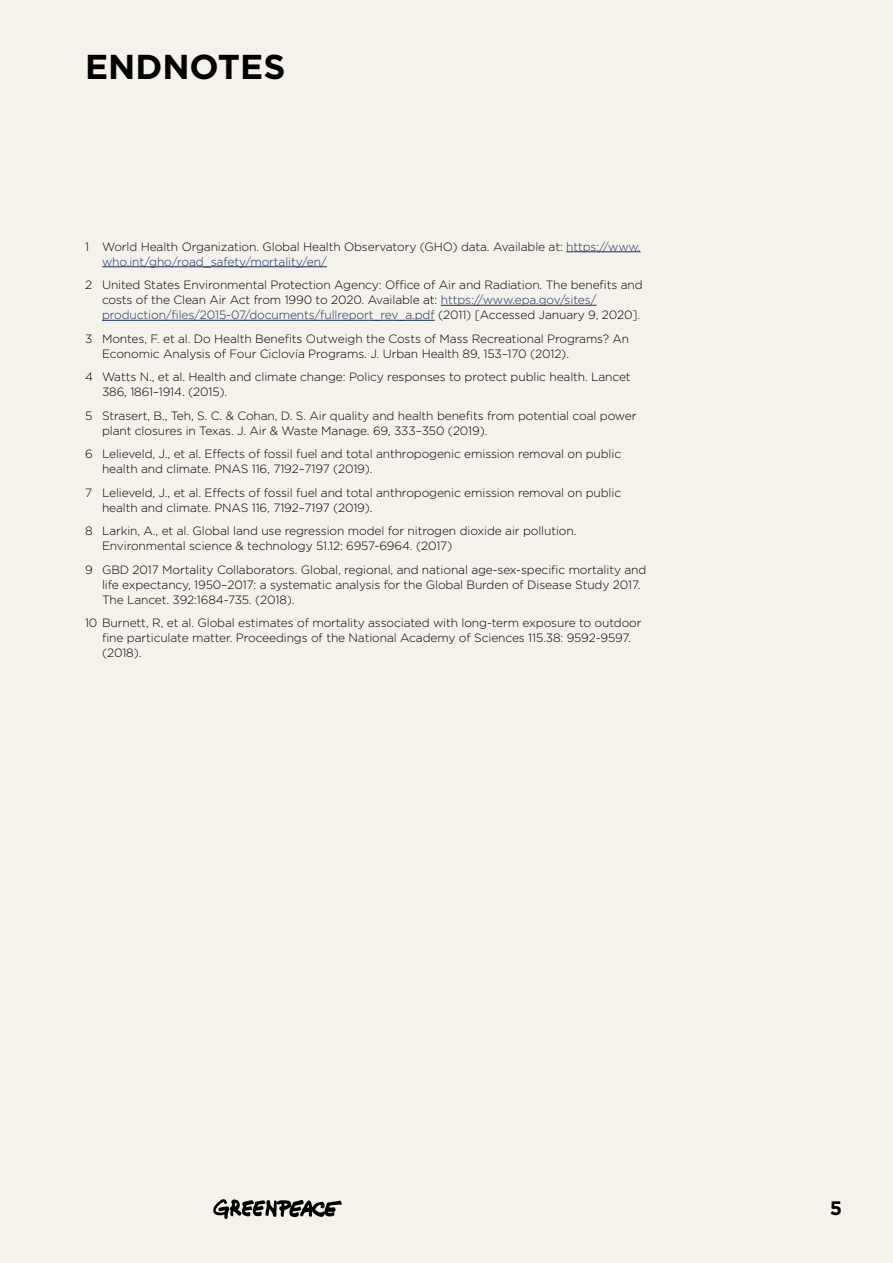
<style>
.page{position:relative;width:893px;height:1263px;background:#f5f1eb}
.page>*{position:absolute;margin:0;border:0;box-sizing:border-box;transform-origin:0 0}
.t1{font:700 34.5px "Gotham";color:#000}
.t2{font:700 19.5px "Gotham";color:#000}
.t3{font:300 12px/15px "Gotham";letter-spacing:-.01em;color:#000}
.s1{color:#1b2f60}
</style>
<div class="page">
<hr style="left:566px;top:251px;width:75px;height:1px;background:#1b2f60">
<hr style="left:102px;top:266px;width:225px;height:1px;background:#1b2f60">
<hr style="left:441px;top:305px;width:156px;height:1px;background:#1b2f60">
<hr style="left:102px;top:320px;width:333px;height:1px;background:#1b2f60">
<h1 class="t1" style="left:85px;top:44px;width:202px">ENDNOTES</h1>
<p class="t3" style="left:102px;top:238px;width:540px;text-indent:-17px">1 World Health Organization. Global Health Observatory (GHO) data. Available at: <span class="s1">https://www. who.int/gho/road_safety/mortality/en/</span></p>
<p class="t3" style="left:102px;top:277px;width:542px;text-indent:-17px">2 United States Environmental Protection Agency: Office of Air and Radiation. The benefits and costs of the Clean Air Act from 1990 to 2020. Available at: <span class="s1">https://www.epa.gov/sites/ production/files/2015-07/documents/fullreport_rev_a.pdf</span> (2011) [Accessed January 9, 2020].</p>
<p class="t3" style="left:102px;top:330px;width:529px;text-indent:-17px">3 Montes, F. et al. Do Health Benefits Outweigh the Costs of Mass Recreational Programs? An<br>Economic Analysis of Four Ciclovía Programs. J. Urban Health 89, 153–170 (2012).</p>
<p class="t3" style="left:102px;top:369px;width:530px;text-indent:-17px">4 Watts N., et al. Health and climate change: Policy responses to protect public health. Lancet<br>386, 1861–1914. (2015).</p>
<p class="t3" style="left:102px;top:408px;width:536px;text-indent:-17px">5 Strasert, B., Teh, S. C. &amp; Cohan, D. S. Air quality and health benefits from potential coal power plant closures in Texas. J. Air &amp; Waste Manage. 69, 333–350 (2019).</p>
<p class="t3" style="left:102px;top:446px;width:521px;text-indent:-17px">6 Lelieveld, J., et al. Effects of fossil fuel and total anthropogenic emission removal on public health and climate. PNAS 116, 7192–7197 (2019).</p>
<p class="t3" style="left:102px;top:485px;width:521px;text-indent:-17px">7 Lelieveld, J., et al. Effects of fossil fuel and total anthropogenic emission removal on public health and climate. PNAS 116, 7192–7197 (2019).</p>
<p class="t3" style="left:102px;top:523px;width:476px;text-indent:-17px">8 Larkin, A., et al. Global land use regression model for nitrogen dioxide air pollution.<br>Environmental science &amp; technology 51.12: 6957-6964. (2017)</p>
<p class="t3" style="left:102px;top:562px;width:546px;text-indent:-17px">9 GBD 2017 Mortality Collaborators. Global, regional, and national age-sex-specific mortality and life expectancy, 1950–2017: a systematic analysis for the Global Burden of Disease Study 2017.<br>The Lancet. 392:1684-735. (2018).</p>
<p class="t3" style="left:102px;top:615px;width:541px;text-indent:-17px">10 Burnett, R, et al. Global estimates of mortality associated with long-term exposure to outdoor fine particulate matter. Proceedings of the National Academy of Sciences 115.38: 9592-9597. (2018).</p>
<h2 class="t2" style="left:830px;top:1195px;width:14px">5</h2>
</div>
